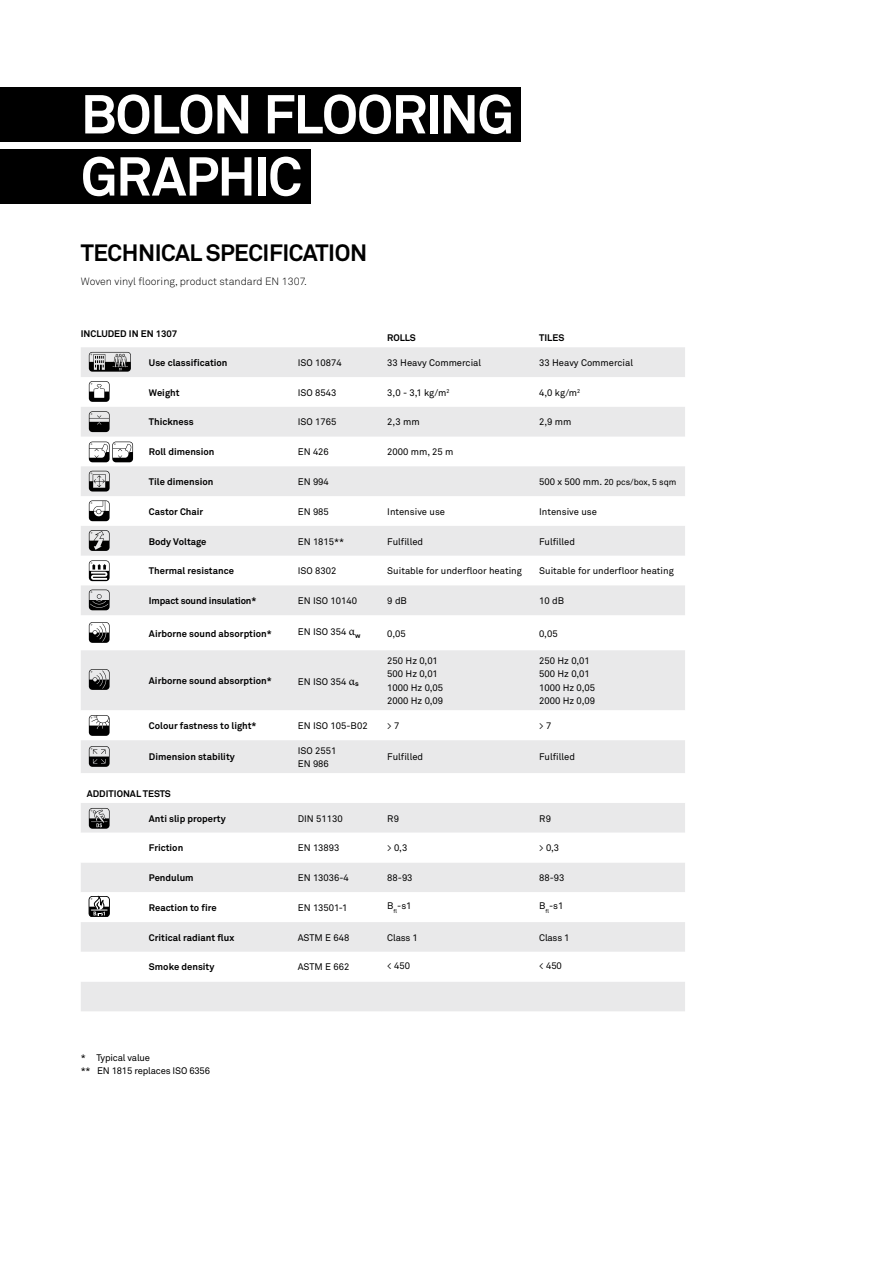
<style>
.page{position:relative;width:893px;height:1263px;background:#fff}
.page>*{position:absolute;margin:0;border:0;box-sizing:border-box;transform-origin:0 0}
.t1{font:700 54px/62.1px "Akkurat";letter-spacing:-.03em;color:#fff}
.t2{font:700 23.4px "Akkurat";letter-spacing:-.02em;color:#000}
.t3{font:300 10.5px "Akkurat";color:#000}
.t4{font:9.45px/13.5px "Akkurat";color:#000}
.t5{font:700 9.45px "Akkurat";color:#000}
.t6{font:9.45px/13.5px "Akkurat";letter-spacing:-.02em;color:#000}
.t7{font:700 9.45px "Akkurat";letter-spacing:-.02em;color:#000}
.t8{font:8.7px "Akkurat";color:#000}
.s1{font-size:9.45px}
.s2{font-family:"Minion Pro";font-size:12px}
</style>
<div class="page">
<div style="left:0;top:149px;width:310px;height:55px;background:#000"></div>
<div style="left:0;top:87px;width:521px;height:55px;background:#000"></div>
<svg style="left:81px;top:347px;width:604px;height:664px;fill:#e9e9ea"></svg>
<svg style="left:81px;top:710px;width:604px;height:271px"></svg>
<svg style="left:89px;top:352px;width:42px;height:20px"></svg>
<svg style="left:89px;top:381px;width:21px;height:21px"></svg>
<svg style="left:89px;top:411px;width:21px;height:21px"></svg>
<svg style="left:89px;top:442px;width:44px;height:20px"></svg>
<svg style="left:89px;top:500px;width:21px;height:21px"></svg>
<svg style="left:89px;top:530px;width:21px;height:21px"></svg>
<svg style="left:89px;top:560px;width:21px;height:21px"></svg>
<svg style="left:89px;top:590px;width:21px;height:20px"></svg>
<svg style="left:89px;top:622px;width:21px;height:21px"></svg>
<svg style="left:89px;top:669px;width:21px;height:21px"></svg>
<svg style="left:89px;top:715px;width:21px;height:21px"></svg>
<svg style="left:89px;top:746px;width:21px;height:21px"></svg>
<svg style="left:89px;top:808px;width:21px;height:21px"></svg>
<div style="left:89px;top:896px;width:21px;height:21px;border:1px solid #000;border-radius:3px"></div>
<svg style="left:89px;top:897px;width:20px;height:19px"></svg>
<svg style="left:89px;top:471px;width:21px;height:20px"></svg>
<h1 class="t1" style="left:81px;top:83px;width:435px">BOLON FLOORING<br>GRAPHIC</h1>
<h2 class="t2" style="left:81px;top:238px;width:288px">TECHNICAL SPECIFICATION</h2>
<p class="t3" style="left:81px;top:275px;width:228px">Woven vinyl flooring, product standard EN 1307.</p>
<p class="t5" style="left:81px;top:328px;width:98px">INCLUDED IN EN 1307</p>
<p class="t5" style="left:387px;top:332px;width:30px">ROLLS</p>
<p class="t5" style="left:539px;top:332px;width:27px">TILES</p>
<p class="t5" style="left:149px;top:357px;width:80px">Use classification</p>
<p class="t4" style="left:298px;top:356px;width:45px">ISO 10874</p>
<p class="t4" style="left:387px;top:356px;width:95px">33 Heavy Commercial</p>
<p class="t4" style="left:539px;top:356px;width:95px">33 Heavy Commercial</p>
<p class="t5" style="left:149px;top:386px;width:32px">Weight</p>
<p class="t4" style="left:298px;top:385px;width:40px">ISO 8543</p>
<p class="t4" style="left:387px;top:385px;width:64px">3,0 - 3,1 kg/m<sup>2</sup></p>
<p class="t4" style="left:539px;top:385px;width:43px">4,0 kg/m<sup>2</sup></p>
<p class="t5" style="left:149px;top:416px;width:46px">Thickness</p>
<p class="t4" style="left:298px;top:415px;width:40px">ISO 1765</p>
<p class="t4" style="left:387px;top:415px;width:34px">2,3 mm</p>
<p class="t4" style="left:539px;top:415px;width:34px">2,9 mm</p>
<p class="t5" style="left:149px;top:446px;width:67px">Roll dimension</p>
<p class="t4" style="left:298px;top:445px;width:33px">EN 426</p>
<p class="t4" style="left:387px;top:445px;width:68px">2000 mm, 25 m</p>
<p class="t5" style="left:149px;top:476px;width:66px">Tile dimension</p>
<p class="t4" style="left:298px;top:475px;width:33px">EN 994</p>
<p class="t8" style="left:539px;top:476px;width:139px"><span class="s1">500 x 500 mm.</span> 20 pcs/box, 5 sqm</p>
<p class="t5" style="left:149px;top:505px;width:56px">Castor Chair</p>
<p class="t4" style="left:298px;top:505px;width:33px">EN 985</p>
<p class="t4" style="left:387px;top:505px;width:59px">Intensive use</p>
<p class="t4" style="left:539px;top:505px;width:59px">Intensive use</p>
<p class="t5" style="left:149px;top:535px;width:59px">Body Voltage</p>
<p class="t4" style="left:298px;top:534px;width:48px">EN 1815**</p>
<p class="t4" style="left:387px;top:534px;width:37px">Fulfilled</p>
<p class="t4" style="left:539px;top:534px;width:37px">Fulfilled</p>
<p class="t5" style="left:149px;top:565px;width:86px">Thermal resistance</p>
<p class="t4" style="left:298px;top:564px;width:40px">ISO 8302</p>
<p class="t4" style="left:387px;top:564px;width:136px">Suitable for underfloor heating</p>
<p class="t4" style="left:539px;top:564px;width:136px">Suitable for underfloor heating</p>
<p class="t7" style="left:149px;top:595px;width:109px">Impact sound insulation*</p>
<p class="t4" style="left:298px;top:594px;width:61px">EN ISO 10140</p>
<p class="t4" style="left:387px;top:594px;width:21px">9 dB</p>
<p class="t4" style="left:539px;top:594px;width:26px">10 dB</p>
<p class="t5" style="left:149px;top:627px;width:124px">Airborne sound absorption*</p>
<p class="t4" style="left:298px;top:625px;width:64px">EN ISO 354 <span class="s2">α</span><sub>w</sub></p>
<p class="t4" style="left:387px;top:626px;width:20px">0,05</p>
<p class="t4" style="left:539px;top:626px;width:20px">0,05</p>
<p class="t5" style="left:149px;top:675px;width:124px">Airborne sound absorption*</p>
<p class="t4" style="left:298px;top:675px;width:62px">EN ISO 354 <span class="s2">α</span><sub>s</sub></p>
<p class="t4" style="left:387px;top:654px;width:57px">250 Hz 0,01<br>500 Hz 0,01<br>1000 Hz 0,05<br>2000 Hz 0,09</p>
<p class="t4" style="left:539px;top:654px;width:57px">250 Hz 0,01<br>500 Hz 0,01<br>1000 Hz 0,05<br>2000 Hz 0,09</p>
<p class="t5" style="left:149px;top:720px;width:109px">Colour fastness to light*</p>
<p class="t4" style="left:298px;top:719px;width:71px">EN ISO 105-B02</p>
<p class="t4" style="left:387px;top:719px;width:14px">&gt; 7</p>
<p class="t4" style="left:539px;top:719px;width:14px">&gt; 7</p>
<p class="t5" style="left:149px;top:751px;width:87px">Dimension stability</p>
<p class="t4" style="left:298px;top:743px;width:40px">ISO 2551<br>EN 986</p>
<p class="t4" style="left:387px;top:750px;width:37px">Fulfilled</p>
<p class="t4" style="left:539px;top:750px;width:37px">Fulfilled</p>
<p class="t5" style="left:87px;top:788px;width:86px">ADDITIONAL TESTS</p>
<p class="t5" style="left:149px;top:812px;width:78px">Anti slip property</p>
<p class="t4" style="left:298px;top:811px;width:46px">DIN 51130</p>
<p class="t4" style="left:387px;top:811px;width:13px">R9</p>
<p class="t4" style="left:539px;top:811px;width:13px">R9</p>
<p class="t5" style="left:149px;top:842px;width:36px">Friction</p>
<p class="t4" style="left:298px;top:841px;width:43px">EN 13893</p>
<p class="t4" style="left:387px;top:841px;width:22px">&gt; 0,3</p>
<p class="t4" style="left:539px;top:841px;width:22px">&gt; 0,3</p>
<p class="t5" style="left:149px;top:872px;width:46px">Pendulum</p>
<p class="t4" style="left:298px;top:871px;width:53px">EN 13036-4</p>
<p class="t4" style="left:387px;top:871px;width:27px">88-93</p>
<p class="t4" style="left:539px;top:871px;width:27px">88-93</p>
<p class="t5" style="left:149px;top:902px;width:69px">Reaction to fire</p>
<p class="t4" style="left:298px;top:901px;width:51px">EN 13501-1</p>
<p class="t4" style="left:387px;top:899px;width:26px">B<sub>fl</sub>-s1</p>
<p class="t4" style="left:539px;top:899px;width:26px">B<sub>fl</sub>-s1</p>
<p class="t5" style="left:149px;top:931px;width:87px">Critical radiant flux</p>
<p class="t4" style="left:298px;top:930px;width:53px">ASTM E 648</p>
<p class="t4" style="left:387px;top:930px;width:32px">Class 1</p>
<p class="t4" style="left:539px;top:930px;width:32px">Class 1</p>
<p class="t5" style="left:149px;top:961px;width:67px">Smoke density</p>
<p class="t4" style="left:298px;top:960px;width:53px">ASTM E 662</p>
<p class="t4" style="left:387px;top:959px;width:24px">&lt; 450</p>
<p class="t4" style="left:539px;top:959px;width:24px">&lt; 450</p>
<p class="t6" style="left:81px;top:1051px;width:131px">* Typical value<br>** EN 1815 replaces ISO 6356</p>
</div>
